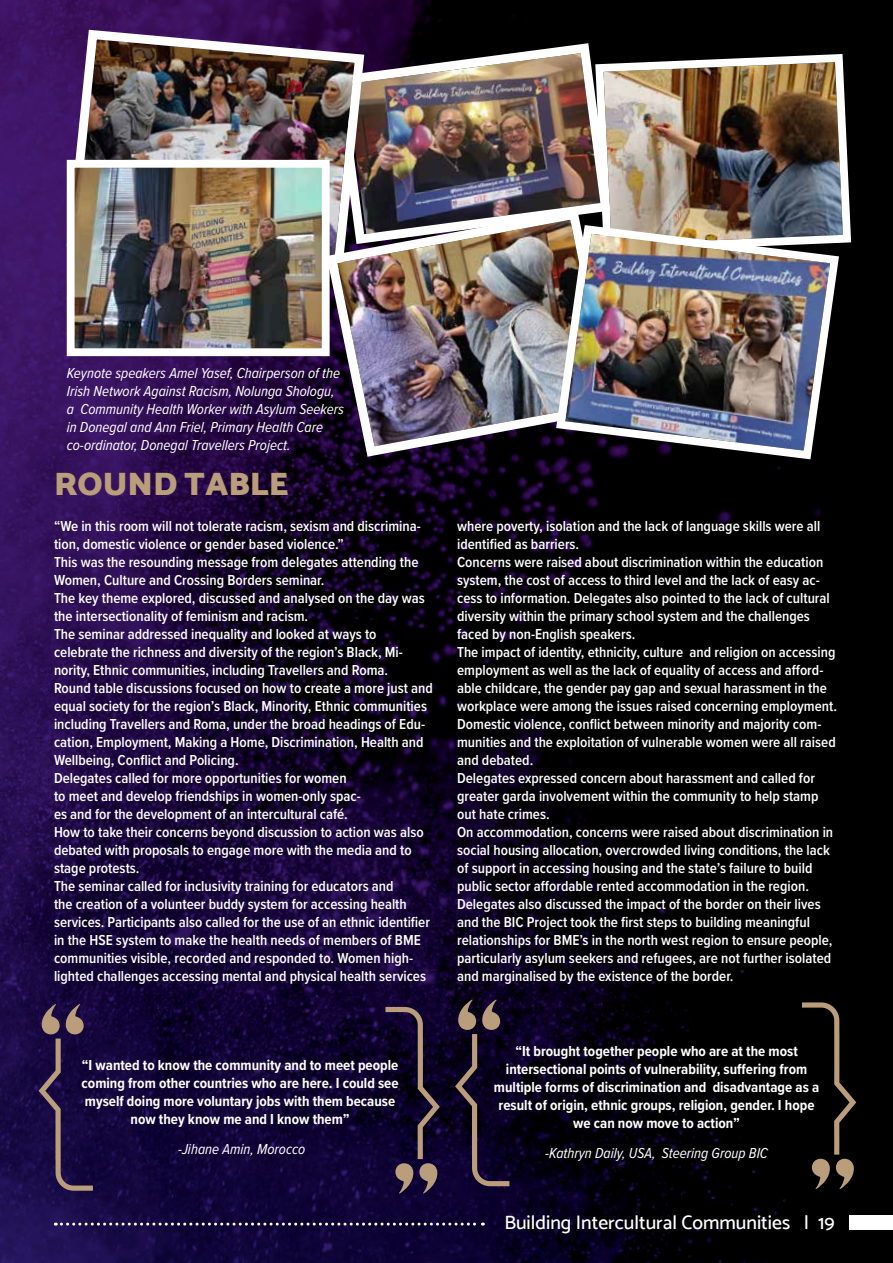
<style>
.page{position:relative;width:893px;height:1263px;background:#fff}
.page>*{position:absolute;margin:0;border:0;box-sizing:border-box;transform-origin:0 0}
.t1{font:900 33px "Catamaran";color:#ba9d7a}
.t2{font:500 19.5px "Catamaran";color:#fff}
.t3{font:600 15px/18px "Proxima Nova Cond";color:#fff}
.t4{font:700 15px/18px "Proxima Nova Cond";color:#fff;text-align:center}
.t5{font:italic 15px/18px "Proxima Nova Cond";color:#fff}
</style>
<div class="page">
<img style="left:0;top:0;width:893px;height:1263px">
<svg style="left:39px;top:1004px;width:54px;height:187px"></svg>
<svg style="left:385px;top:1007px;width:55px;height:187px"></svg>
<svg style="left:455px;top:999px;width:54px;height:187px"></svg>
<svg style="left:802px;top:1002px;width:54px;height:187px"></svg>
<img style="left:369px;top:38px;width:246px;height:166px">
<img style="left:62px;top:25px;width:307px;height:250px">
<img style="left:321px;top:204px;width:270px;height:258px">
<img style="left:591px;top:50px;width:264px;height:207px">
<img style="left:552px;top:221px;width:291px;height:243px">
<img style="left:63px;top:156px;width:271px;height:204px">
<div style="left:849px;top:1215px;width:44px;height:15px;background:#fff"></div>
<svg style="left:55px;top:1222px;width:428px;height:3px"></svg>
<p class="t5" style="left:67px;top:364px;width:279px">Keynote speakers Amel Yasef, Chairperson of the Irish Network Against Racism, Nolunga Shologu, a Community Health Worker with Asylum Seekers in Donegal and Ann Friel, Primary Health Care co-ordinator, Donegal Travellers Project.</p>
<h1 class="t1" style="left:54px;top:464px;width:236px">ROUND TABLE</h1>
<p class="t3" style="left:54px;top:516px;width:380px">“We in this room will not tolerate racism, sexism and discrimina&shy;tion, domestic violence or gender based violence.”<br>This was the resounding message from delegates attending the Women, Culture and Crossing Borders seminar.<br>The key theme explored, discussed and analysed on the day was the intersectionality of feminism and racism.<br>The seminar addressed inequality and looked at ways to celebrate the richness and diversity of the region’s Black, Mi&shy;nority, Ethnic communities, including Travellers and Roma.<br>Round table discussions focused on how to create a more just and equal society for the region’s Black, Minority, Ethnic communities including Travellers and Roma, under the broad headings of Edu&shy;cation, Employment, Making a Home, Discrimination, Health and Wellbeing, Conflict and Policing.<br>Delegates called for more opportunities for women<br>to meet and develop friendships in women-only spac-<br>es and for the development of an intercultural café.<br>How to take their concerns beyond discussion to action was also debated with proposals to engage more with the media and to stage protests.<br>The seminar called for inclusivity training for educators and<br>the creation of a volunteer buddy system for accessing health services. Participants also called for the use of an ethnic identifier in the HSE system to make the health needs of members of BME communities visible, recorded and responded to. Women high&shy;lighted challenges accessing mental and physical health services</p>
<p class="t3" style="left:457px;top:516px;width:381px">where poverty, isolation and the lack of language skills were all identified as barriers.<br>Concerns were raised about discrimination within the education system, the cost of access to third level and the lack of easy ac&shy;cess to information. Delegates also pointed to the lack of cultural diversity within the primary school system and the challenges faced by non-English speakers.<br>The impact of identity, ethnicity, culture and religion on accessing employment as well as the lack of equality of access and afford&shy;able childcare, the gender pay gap and sexual harassment in the workplace were among the issues raised concerning employment.<br>Domestic violence, conflict between minority and majority com&shy;munities and the exploitation of vulnerable women were all raised and debated.<br>Delegates expressed concern about harassment and called for greater garda involvement within the community to help stamp out hate crimes.<br>On accommodation, concerns were raised about discrimination in social housing allocation, overcrowded living conditions, the lack of support in accessing housing and the state’s failure to build public sector affordable rented accommodation in the region.<br>Delegates also discussed the impact of the border on their lives and the BIC Project took the first steps to building meaningful relationships for BME’s in the north west region to ensure people, particularly asylum seekers and refugees, are not further isolated and marginalised by the existence of the border.</p>
<p class="t4" style="left:82px;top:1055px;width:318px">“I wanted to know the community and to meet people coming from other countries who are here. I could see myself doing more voluntary jobs with them because now they know me and I know them”</p>
<p class="t5" style="left:178px;top:1139px;width:129px">-Jihane Amin, Morocco</p>
<p class="t4" style="left:494px;top:1042px;width:327px">“It brought together people who are at the most intersectional points of vulnerability, suffering from multiple forms of discrimination and disadvantage as a result of origin, ethnic groups, religion, gender. I hope we can now move to action”</p>
<p class="t5" style="left:545px;top:1144px;width:224px">-Kathryn Daily, USA, Steering Group BIC</p>
<h2 class="t2" style="left:504px;top:1211px;width:332px">Building Intercultural Communities | 19</h2>
</div>
